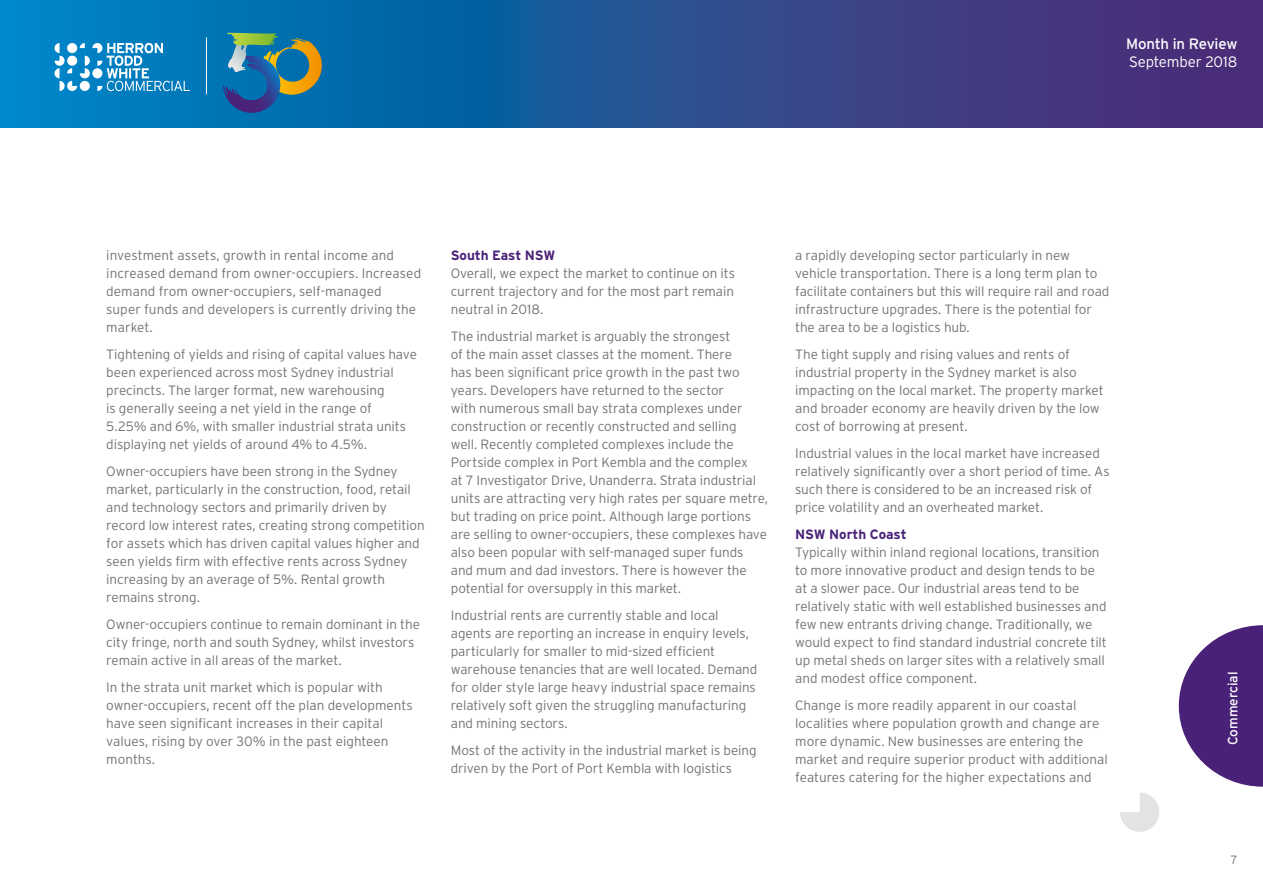
<style>
.page{position:relative;width:1263px;height:893px;background:#fff}
.page>*{position:absolute;margin:0;border:0;box-sizing:border-box;transform-origin:0 0}
.t1{font:15px "Interstate";letter-spacing:-.015em;color:#fff}
.t2{font:300 15px "Interstate";letter-spacing:-.01em;color:#fff}
.t3{font:300 13.5px/18px "Interstate";letter-spacing:-.005em;color:#717476}
.t4{font:700 13.5px "Interstate";letter-spacing:-.01em;color:#4a2178}
.t5{font:13.5px "Interstate";letter-spacing:-.005em;color:#fff}
.t6{font:300 12px "Interstate";color:#717476}
</style>
<div class="page">
<svg style="left:1120px;top:792px;width:39px;height:40px"></svg>
<svg style="left:1179px;top:625px;width:84px;height:162px"></svg>
<svg style="left:0;top:0;width:1263px;height:128px;background:#245295"></svg>
<svg style="left:55px;top:43px;width:135px;height:48px"></svg>
<svg style="left:223px;top:33px;width:100px;height:81px;background:#3d788c"></svg>
<hr style="left:206px;top:37px;width:1px;height:57px;background:#fff">
<p class="t1" style="left:1126px;top:35px;width:113px">Month in Review</p>
<p class="t2" style="left:1129px;top:53px;width:110px">September 2018</p>
<p class="t3" style="left:106px;top:246px;width:316px">investment assets, growth in rental income and increased demand from owner-occupiers. Increased demand from owner-occupiers, self-managed<br>super funds and developers is currently driving the market.</p>
<p class="t3" style="left:106px;top:345px;width:312px">Tightening of yields and rising of capital values have been experienced across most Sydney industrial precincts. The larger format, new warehousing<br>is generally seeing a net yield in the range of<br>5.25% and 6%, with smaller industrial strata units displaying net yields of around 4% to 4.5%.</p>
<p class="t3" style="left:106px;top:462px;width:320px">Owner-occupiers have been strong in the Sydney market, particularly in the construction, food, retail and technology sectors and primarily driven by record low interest rates, creating strong competition for assets which has driven capital values higher and seen yields firm with effective rents across Sydney increasing by an average of 5%. Rental growth remains strong.</p>
<p class="t3" style="left:106px;top:615px;width:315px">Owner-occupiers continue to remain dominant in the city fringe, north and south Sydney, whilst investors remain active in all areas of the market.</p>
<p class="t3" style="left:106px;top:678px;width:308px">In the strata unit market which is popular with owner-occupiers, recent off the plan developments have seen significant increases in their capital values, rising by over 30% in the past eighteen months.</p>
<p class="t4" style="left:451px;top:247px;width:106px">South East NSW</p>
<p class="t3" style="left:451px;top:264px;width:286px;text-align:justify">Overall, we expect the market to continue on its current trajectory and for the most part remain neutral in 2018.</p>
<p class="t3" style="left:451px;top:327px;width:319px">The industrial market is arguably the strongest<br>of the main asset classes at the moment. There<br>has been significant price growth in the past two years. Developers have returned to the sector<br>with numerous small bay strata complexes under construction or recently constructed and selling<br>well. Recently completed complexes include the Portside complex in Port Kembla and the complex<br>at 7 Investigator Drive, Unanderra. Strata industrial units are attracting very high rates per square metre, but trading on price point. Although large portions are selling to owner-occupiers, these complexes have also been popular with self-managed super funds and mum and dad investors. There is however the potential for oversupply in this market.</p>
<p class="t3" style="left:451px;top:606px;width:308px">Industrial rents are currently stable and local agents are reporting an increase in enquiry levels, particularly for smaller to mid-sized efficient warehouse tenancies that are well located. Demand for older style large heavy industrial space remains relatively soft given the struggling manufacturing and mining sectors.</p>
<p class="t3" style="left:451px;top:741px;width:308px">Most of the activity in the industrial market is being driven by the Port of Port Kembla with logistics</p>
<p class="t3" style="left:795px;top:246px;width:316px">a rapidly developing sector particularly in new vehicle transportation. There is a long term plan to facilitate containers but this will require rail and road infrastructure upgrades. There is the potential for the area to be a logistics hub.</p>
<p class="t3" style="left:795px;top:345px;width:310px">The tight supply and rising values and rents of industrial property in the Sydney market is also impacting on the local market. The property market and broader economy are heavily driven by the low cost of borrowing at present.</p>
<p class="t3" style="left:795px;top:444px;width:316px">Industrial values in the local market have increased relatively significantly over a short period of time. As such there is considered to be an increased risk of price volatility and an overheated market.</p>
<p class="t4" style="left:795px;top:526px;width:113px">NSW North Coast</p>
<p class="t3" style="left:795px;top:543px;width:313px">Typically within inland regional locations, transition to more innovative product and design tends to be at a slower pace. Our industrial areas tend to be relatively static with well established businesses and few new entrants driving change. Traditionally, we would expect to find standard industrial concrete tilt up metal sheds on larger sites with a relatively small and modest office component.</p>
<p class="t3" style="left:795px;top:696px;width:314px">Change is more readily apparent in our coastal localities where population growth and change are more dynamic. New businesses are entering the market and require superior product with additional features catering for the higher expectations and</p>
<p class="t5" style="left:1224px;top:745px;width:75px;rotate:-90deg">Commercial</p>
<p class="t6" style="left:1231px;top:853px;width:8px">7</p>
</div>
